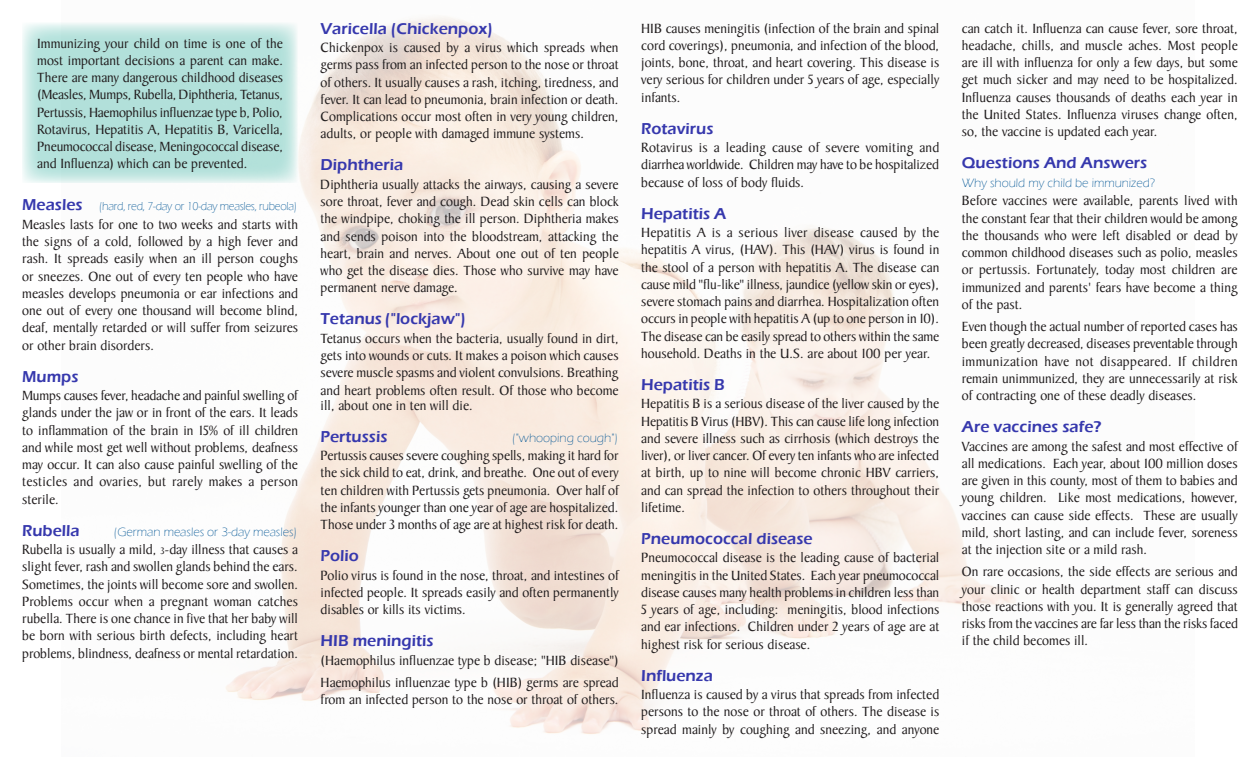
<style>
.page{position:relative;width:1260px;height:765px;background:#fff}
.page>*{position:absolute;margin:0;border:0;box-sizing:border-box;transform-origin:0 0}
.head{font:600 16.25px "Eras ITC";color:#3638ad}
.body{font:14.38px/17.2px "Baker Signet LT";color:#231f20;text-align:justify}
.head-2{font:300 12.5px "Eras ITC";color:#005595}
.head-3{font:300 11.88px "Eras ITC";letter-spacing:-.02em;color:#005595;scale:.95 1}
.s1{font-weight:600;font-size:16.25px;color:#3638ad}
.s2{font-size:10px}
</style>
<div class="page">
<img style="left:226px;top:16px;width:790px;height:718px">
<svg style="left:22px;top:22px;width:276px;height:161px;background:#bae3dd"></svg>
<p class="body" style="left:37px;top:35px;width:248px">Immunizing your child on time is one of the most important decisions a parent can make.<br>There are many dangerous childhood diseases (Measles, Mumps, Rubella, Diphtheria, Tetanus, Pertussis, Haemophilus influenzae type b, Polio, Rotavirus, Hepatitis A, Hepatitis B, Varicella, Pneumococcal disease, Meningococcal disease, and Influenza) which can be prevented.</p>
<p class="head-3" style="left:22px;top:200px;width:291px"><span class="s1">Measles</span> (hard, red, 7-day or 10-day measles, rubeola)</p>
<p class="body" style="left:22px;top:216px;width:277px">Measles lasts for one to two weeks and starts with the signs of a cold, followed by a high fever and rash. It spreads easily when an ill person coughs or sneezes. One out of every ten people who have measles develops pneumonia or ear infections and one out of every one thousand will become blind, deaf, mentally retarded or will suffer from seizures or other brain disorders.</p>
<p class="head" style="left:22px;top:367px;width:58px">Mumps</p>
<p class="body" style="left:22px;top:387px;width:277px">Mumps causes fever, headache and painful swelling of glands under the jaw or in front of the ears. It leads to inflammation of the brain in 15% of ill children and while most get well without problems, deafness may occur. It can also cause painful swelling of the testicles and ovaries, but rarely makes a person sterile.</p>
<p class="head" style="left:22px;top:521px;width:59px">Rubella</p>
<p class="head-2" style="left:114px;top:525px;width:185px">(German measles or 3-day measles)</p>
<p class="body" style="left:22px;top:541px;width:277px">Rubella is usually a mild, <span class="s2">3</span>-day illness that causes a slight fever, rash and swollen glands behind the ears.<br>Sometimes, the joints will become sore and swollen.<br>Problems occur when a pregnant woman catches rubella. There is one chance in five that her baby will be born with serious birth defects, including heart problems, blindness, deafness or mental retardation.</p>
<p class="head" style="left:321px;top:19px;width:174px">Varicella (Chickenpox)</p>
<p class="body" style="left:321px;top:39px;width:300px">Chickenpox is caused by a virus which spreads when germs pass from an infected person to the nose or throat of others. It usually causes a rash, itching, tiredness, and fever. It can lead to pneumonia, brain infection or death.<br>Complications occur most often in very young children, adults, or people with damaged immune systems.</p>
<p class="head" style="left:321px;top:156px;width:84px">Diphtheria</p>
<p class="body" style="left:321px;top:176px;width:300px">Diphtheria usually attacks the airways, causing a severe sore throat, fever and cough. Dead skin cells can block the windpipe, choking the ill person. Diphtheria makes and sends poison into the bloodstream, attacking the heart, brain and nerves. About one out of ten people who get the disease dies. Those who survive may have permanent nerve damage.</p>
<p class="head" style="left:321px;top:310px;width:147px">Tetanus ("lockjaw")</p>
<p class="body" style="left:321px;top:330px;width:300px">Tetanus occurs when the bacteria, usually found in dirt, gets into wounds or cuts. It makes a poison which causes severe muscle spasms and violent convulsions. Breathing and heart problems often result. Of those who become</p>
<p class="body" style="left:321px;top:397px;width:154px">ill, about one in ten will die.</p>
<p class="head" style="left:321px;top:427px;width:68px">Pertussis</p>
<p class="head-2" style="left:512px;top:431px;width:107px">("whooping cough")</p>
<p class="body" style="left:321px;top:447px;width:300px">Pertussis causes severe coughing spells, making it hard for the sick child to eat, drink, and breathe. One out of every ten children with Pertussis gets pneumonia. Over half of the infants younger than one year of age are hospitalized.<br>Those under 3 months of age are at highest risk for death.</p>
<p class="head" style="left:321px;top:547px;width:40px">Polio</p>
<p class="body" style="left:321px;top:567px;width:300px">Polio virus is found in the nose, throat, and intestines of infected people. It spreads easily and often permanently disables or kills its victims.</p>
<p class="head" style="left:321px;top:632px;width:114px">HIB meningitis</p>
<p class="body" style="left:321px;top:652px;width:300px">(Haemophilus influenzae type b disease; "HIB disease")</p>
<p class="body" style="left:321px;top:674px;width:300px">Haemophilus influenzae type b (HIB) germs are spread from an infected person to the nose or throat of others.</p>
<p class="body" style="left:641px;top:20px;width:300px">HIB causes meningitis (infection of the brain and spinal cord coverings), pneumonia, and infection of the blood, joints, bone, throat, and heart covering. This disease is very serious for children under 5 years of age, especially infants.</p>
<p class="head" style="left:641px;top:119px;width:74px">Rotavirus</p>
<p class="body" style="left:641px;top:139px;width:300px">Rotavirus is a leading cause of severe vomiting and diarrhea worldwide. Children may have to be hospitalized because of loss of body fluids.</p>
<p class="head" style="left:641px;top:204px;width:87px">Hepatitis A</p>
<p class="body" style="left:641px;top:224px;width:300px">Hepatitis A is a serious liver disease caused by the hepatitis A virus, (HAV). This (HAV) virus is found in the stool of a person with hepatitis A. The disease can cause mild "flu-like" illness, jaundice (yellow skin or eyes), severe stomach pains and diarrhea. Hospitalization often occurs in people with hepatitis A (up to one person in 10).<br>The disease can be easily spread to others within the same household. Deaths in the U.S. are about 100 per year.</p>
<p class="head" style="left:641px;top:375px;width:85px">Hepatitis B</p>
<p class="body" style="left:641px;top:396px;width:300px">Hepatitis B is a serious disease of the liver caused by the Hepatitis B Virus (HBV). This can cause life long infection and severe illness such as cirrhosis (which destroys the liver), or liver cancer. Of every ten infants who are infected at birth, up to nine will become chronic HBV carriers, and can spread the infection to others throughout their lifetime.</p>
<p class="head" style="left:641px;top:529px;width:173px">Pneumococcal disease</p>
<p class="body" style="left:641px;top:550px;width:300px">Pneumococcal disease is the leading cause of bacterial meningitis in the United States. Each year pneumococcal disease causes many health problems in children less than 5 years of age, including: meningitis, blood infections and ear infections. Children under 2 years of age are at highest risk for serious disease.</p>
<p class="head" style="left:641px;top:666px;width:73px">Influenza</p>
<p class="body" style="left:641px;top:686px;width:300px">Influenza is caused by a virus that spreads from infected persons to the nose or throat of others. The disease is spread mainly by coughing and sneezing, and anyone</p>
<p class="body" style="left:962px;top:20px;width:278px">can catch it. Influenza can cause fever, sore throat, headache, chills, and muscle aches. Most people are ill with influenza for only a few days, but some get much sicker and may need to be hospitalized.<br>Influenza causes thousands of deaths each year in the United States. Influenza viruses change often, so, the vaccine is updated each year.</p>
<p class="head" style="left:962px;top:154px;width:187px">Questions And Answers</p>
<p class="head-2" style="left:962px;top:176px;width:195px">Why should my child be immunized?</p>
<p class="body" style="left:962px;top:193px;width:277px">Before vaccines were available, parents lived with the constant fear that their children would be among the thousands who were left disabled or dead by common childhood diseases such as polio, measles or pertussis. Fortunately, today most children are immunized and parents' fears have become a thing of the past.</p>
<p class="body" style="left:962px;top:318px;width:278px">Even though the actual number of reported cases has been greatly decreased, diseases preventable through immunization have not disappeared. If children remain unimmunized, they are unnecessarily at risk of contracting one of these deadly diseases.</p>
<p class="head" style="left:962px;top:418px;width:141px">Are vaccines safe?</p>
<p class="body" style="left:962px;top:438px;width:277px">Vaccines are among the safest and most effective of all medications. Each year, about 100 million doses are given in this county, most of them to babies and young children. Like most medications, however, vaccines can cause side effects. These are usually mild, short lasting, and can include fever, soreness at the injection site or a mild rash.</p>
<p class="body" style="left:962px;top:564px;width:278px">On rare occasions, the side effects are serious and your clinic or health department staff can discuss those reactions with you. It is generally agreed that risks from the vaccines are far less than the risks faced if the child becomes ill.</p>
</div>
